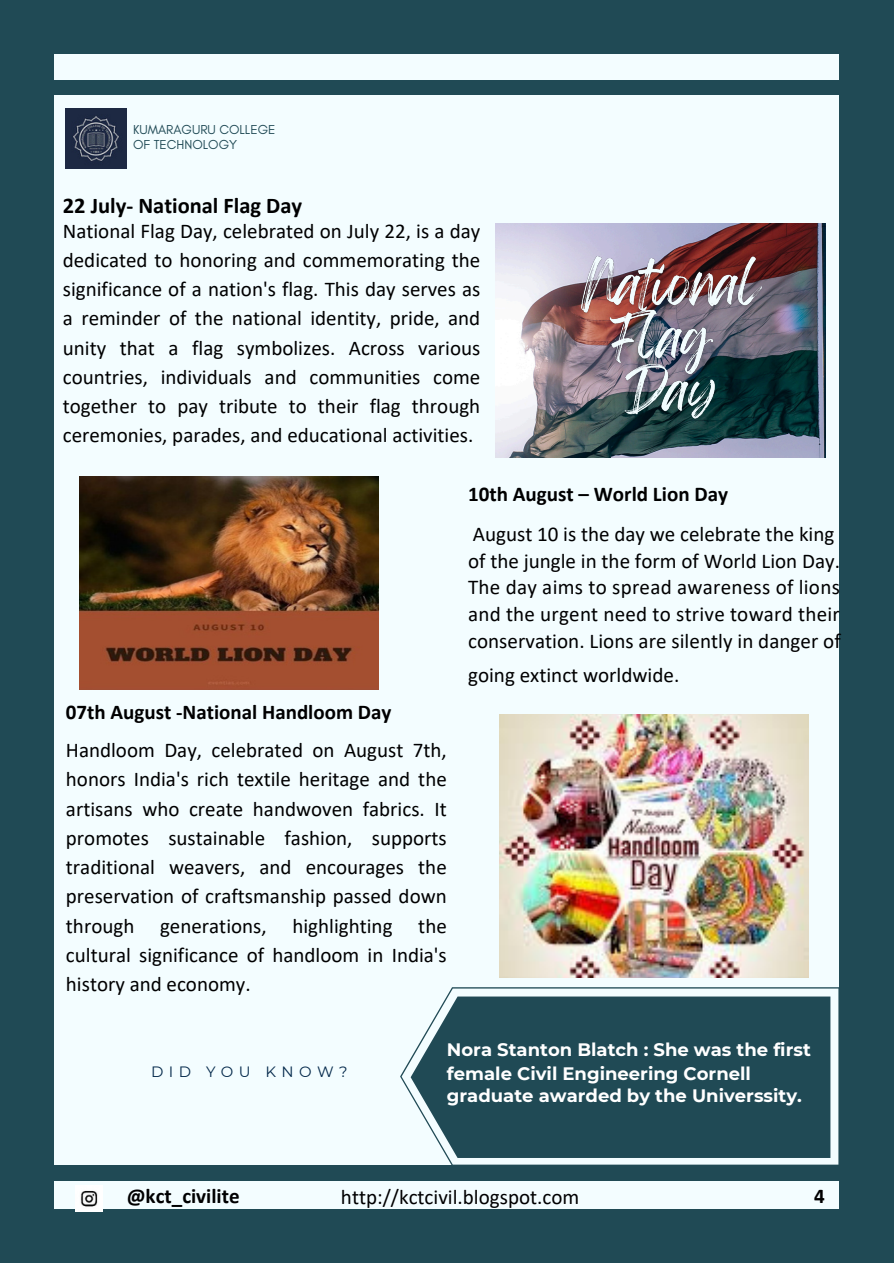
<style>
.page{position:relative;width:894px;height:1264px;background:#fff}
.page>*{position:absolute;margin:0;border:0;box-sizing:border-box;transform-origin:0 0}
.t1{font:700 22.5px "Calibri";color:#000}
.t2{font:21.15px "Calibri";color:#000}
.t3{font:21px/29.2px "Calibri";color:#000;text-align:justify}
.t4{font:700 21px "Calibri";color:#000}
.t5{font:700 18px/24.8px "Montserrat";color:#fff}
.t6{font:15px "Montserrat";letter-spacing:.365em;color:#04294b}
.t7{font:13.2px/14.7px "Glacial Indifference";color:#204a55}
.s1{font-weight:700}
</style>
<div class="page">
<div style="left:0;top:0;width:892px;height:1262px;background:#204a55"></div>
<div style="left:54px;top:54px;width:784px;height:1154px;background:#f3fdff"></div>
<div style="left:53px;top:80px;width:786px;height:15px;background:#204a55"></div>
<div style="left:52px;top:1165px;width:785px;height:15px;background:#204a55"></div>
<svg style="left:400px;top:987px;width:439px;height:178px;fill:#204a55"></svg>
<img style="left:499px;top:714px;width:309px;height:263px">
<img style="left:495px;top:224px;width:330px;height:234px">
<img style="left:80px;top:476px;width:298px;height:213px">
<img style="left:572px;top:244px;width:197px;height:192px">
<img style="left:76px;top:1185px;width:27px;height:26px">
<img style="left:66px;top:108px;width:61px;height:61px">
<h3 class="t7" style="left:133px;top:122px;width:144px">KUMARAGURU COLLEGE<br>OF TECHNOLOGY</h3>
<h2 class="t1" style="left:63px;top:196px;width:241px">22 July- National Flag Day</h2>
<h3 class="t3" style="left:63px;top:218px;width:419px">National Flag Day, celebrated on July 22, is a day dedicated to honoring and commemorating the significance of a nation's flag. This day serves as a reminder of the national identity, pride, and unity that a flag symbolizes. Across various countries, individuals and communities come together to pay tribute to their flag through ceremonies, parades, and educational activities.</h3>
<h3 class="t4" style="left:66px;top:703px;width:327px">07th August -National Handloom Day</h3>
<p class="t3" style="left:66px;top:737px;width:382px">Handloom Day, celebrated on August 7th, honors India's rich textile heritage and the artisans who create handwoven fabrics. It promotes sustainable fashion, supports traditional weavers, and encourages the preservation of craftsmanship passed down through generations, highlighting the cultural significance of handloom in India's history and economy.</p>
<h2 class="t3" style="left:468px;top:476px;width:367px;line-height:39.3px"><span class="s1">10th August – World Lion Day<br></span>August 10 is the day we celebrate the king</h2>
<h2 class="t3" style="left:468px;top:549px;width:374px;line-height:26.7px">of the jungle in the form of World Lion Day.<br>The day aims to spread awareness of lions and the urgent need to strive toward their conservation. Lions are silently in danger of</h2>
<h2 class="t2" style="left:468px;top:665px;width:213px">going extinct worldwide.</h2>
<p class="t6" style="left:151px;top:1062px;width:198px">DID YOU KNOW?</p>
<p class="t5" style="left:447px;top:1036px;width:365px">Nora Stanton Blatch : She was the first female Civil Engineering Cornell</p>
<p class="t5" style="left:447px;top:1082px;width:356px">graduate awarded by the Universsity.</p>
<h4 class="t4" style="left:127px;top:1186px;width:114px">@kct_civilite</h4>
<h5 class="t3" style="left:341px;top:1184px;width:240px">http://kctcivil.blogspot.com</h5>
<p class="t4" style="left:813px;top:1187px;width:12px">4</p>
</div>
